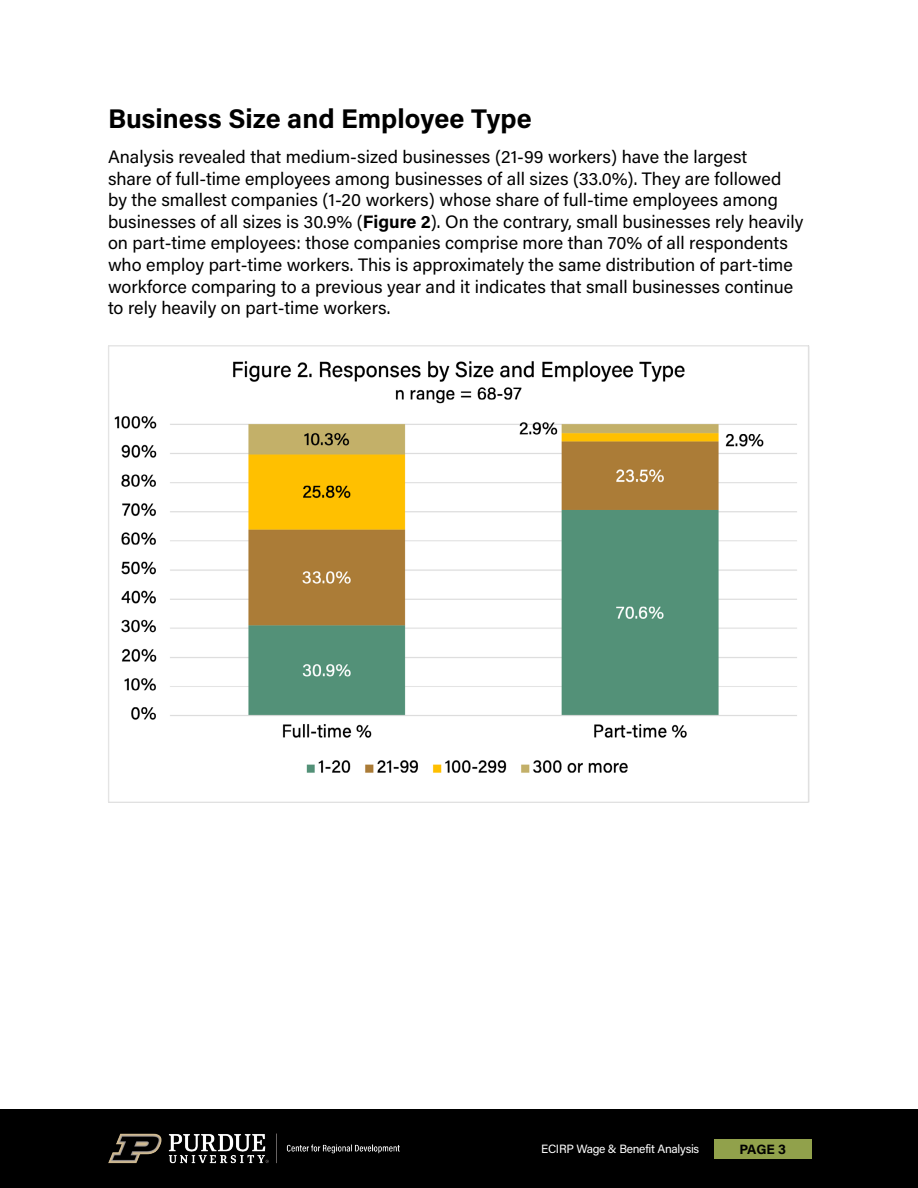
<style>
.page{position:relative;width:918px;height:1188px;background:#fff}
.page>*{position:absolute;margin:0;border:0;box-sizing:border-box;transform-origin:0 0}
.t1{font:700 27px "Acumin Pro";color:#000}
.t2{font:18px/21.6px "Acumin Pro";color:#000}
.t3{font:700 13.5px "Acumin Pro";color:#000}
.t4{font:12px "Acumin Pro";letter-spacing:-.025em;color:#fff}
.s1{font-weight:700}
</style>
<div class="page">
<div style="left:0;top:1109px;width:918px;height:79px;background:#000"></div>
<div style="left:714px;top:1139px;width:97px;height:20px;background:#91a14b"></div>
<img style="left:108px;top:1133px;width:292px;height:31px">
<img style="left:108px;top:345px;width:702px;height:458px">
<h1 class="t1" style="left:108px;top:99px;width:425px">Business Size and Employee Type</h1>
<p class="t2" style="left:108px;top:145px;width:697px">Analysis revealed that medium-sized businesses (21-99 workers) have the largest<br>share of full-time employees among businesses of all sizes (33.0%). They are followed by the smallest companies (1-20 workers) whose share of full-time employees among businesses of all sizes is 30.9% (<span class="s1">Figure 2</span>). On the contrary, small businesses rely heavily on part-time employees: those companies comprise more than 70% of all respondents who employ part-time workers. This is approximately the same distribution of part-time workforce comparing to a previous year and it indicates that small businesses continue to rely heavily on part-time workers.</p>
<p class="t4" style="left:541px;top:1140px;width:160px">ECIRP Wage &amp; Benefit Analysis</p>
<p class="t3" style="left:739px;top:1139px;width:48px">PAGE 3</p>
</div>
